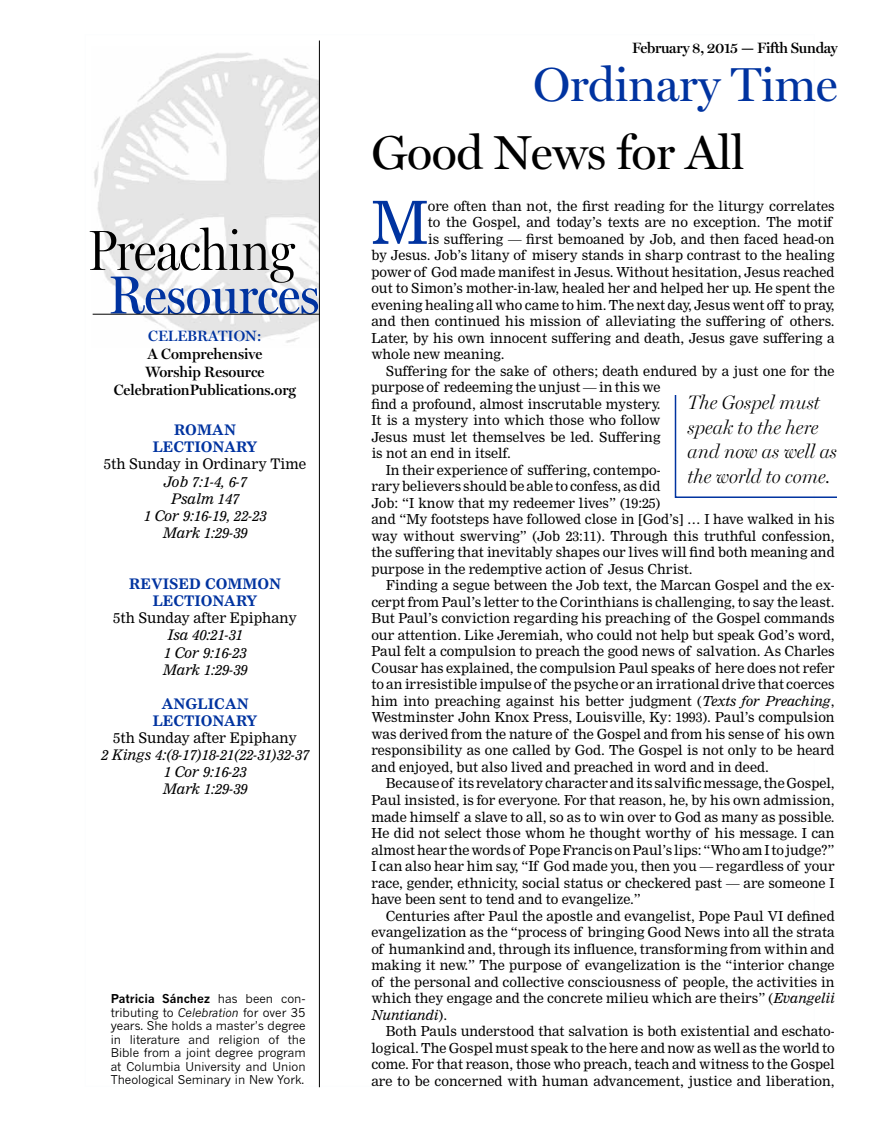
<style>
.page{position:relative;width:891px;height:1121px;background:#fff}
.page>*{position:absolute;margin:0;border:0;box-sizing:border-box;transform-origin:0 0}
.t1{font:58.2px "Nimrod";color:#0033a0}
.t2{font:48px "Miller Display";letter-spacing:-.01em;color:#000}
.t3{font:48px "Miller Display";letter-spacing:-.01em;color:#0033a0}
.t4{font:italic 300 19.5px/24.8px "Miller Display";color:#000}
.t5{font:600 15px/18px "Miller Display";color:#000;text-align:center}
.t6{font:600 15px "Miller Display";letter-spacing:-.02em;color:#000}
.t7{font:600 15px "Miller Display";color:#0033a0}
.t8{font:italic 14.25px/17.1px "Nimrod";color:#000;text-align:center}
.t9{font:14.25px "Nimrod";color:#000}
.t10{font:700 14.25px/17.1px "Nimrod";color:#0033a0;text-align:center}
.t11{font:13.5px "Nimrod";color:#000}
.t12{font:italic 13.5px "Nimrod";color:#000}
.t13{font:12px/13.5px "News Gothic";color:#000;text-align:justify}
.s1{font-weight:700}
.s2{font-style:italic}
.s3{font-style:normal}
</style>
<div class="page">
<img style="left:92px;top:46px;width:227px;height:301px">
<svg style="left:90px;top:227px;width:228px;height:87px"></svg>
<hr style="left:93px;top:314px;width:226px;height:1px;background:#000">
<hr style="left:319px;top:40px;width:1px;height:1047px;background:#000">
<svg style="left:674px;top:395px;width:163px;height:103px"></svg>
<p class="t7" style="left:148px;top:327px;width:115px">CELEBRATION:</p>
<p class="t5" style="left:114px;top:345px;width:184px">A Comprehensive<br>Worship Resource<br>CelebrationPublications.org</p>
<p class="t10" style="left:153px;top:421px;width:106px">ROMAN<br>LECTIONARY</p>
<p class="t9" style="left:104px;top:455px;width:204px">5th Sunday in Ordinary Time</p>
<p class="t8" style="left:144px;top:473px;width:124px">Job 7:1-4, 6-7<br>Psalm 147<br>1 Cor 9:16-19, 22-23<br>Mark 1:29-39</p>
<p class="t10" style="left:129px;top:575px;width:154px">REVISED COMMON<br>LECTIONARY</p>
<p class="t9" style="left:113px;top:609px;width:185px">5th Sunday after Epiphany</p>
<p class="t8" style="left:163px;top:627px;width:86px">Isa 40:21-31<br>1 Cor 9:16-23<br>Mark 1:29-39</p>
<p class="t10" style="left:153px;top:695px;width:106px">ANGLICAN<br>LECTIONARY</p>
<p class="t9" style="left:113px;top:729px;width:185px">5th Sunday after Epiphany</p>
<p class="t8" style="left:101px;top:746px;width:209px">2 Kings 4:(8-17)18-21(22-31)32-37<br>1 Cor 9:16-23<br>Mark 1:29-39</p>
<p class="t13" style="left:111px;top:991px;width:197px"><span class="s1">Patricia Sánchez</span> has been con&shy;tributing to <span class="s2">Celebration</span> for over 35 years. She holds a master’s degree in literature and religion of the Bible from a joint degree program at Columbia University and Union Theological Seminary in New York.</p>
<p class="t6" style="left:632px;top:39px;width:207px">February 8, 2015 — Fifth Sunday</p>
<h2 class="t3" style="left:533px;top:56px;width:306px">Ordinary Time</h2>
<h2 class="t2" style="left:371px;top:124px;width:375px">Good News for All</h2>
<h1 class="t1" style="left:371px;top:188px;width:58px">M</h1>
<p class="t11" style="left:428px;top:198px;width:408px">ore often than not, the first reading for the liturgy correlates</p>
<p class="t11" style="left:428px;top:214px;width:406px">to the Gospel, and today’s texts are no exception. The motif</p>
<p class="t11" style="left:428px;top:231px;width:408px">is suffering — first bemoaned by Job, and then faced head-on</p>
<p class="t11" style="left:371px;top:247px;width:465px">by Jesus. Job’s litany of misery stands in sharp contrast to the healing</p>
<p class="t11" style="left:371px;top:264px;width:465px">power of God made manifest in Jesus. Without hesitation, Jesus reached</p>
<p class="t11" style="left:371px;top:280px;width:465px">out to Simon’s mother-in-law, healed her and helped her up. He spent the</p>
<p class="t11" style="left:371px;top:297px;width:465px">evening healing all who came to him. The next day, Jesus went off to pray,</p>
<p class="t11" style="left:371px;top:313px;width:465px">and then continued his mission of alleviating the suffering of others.</p>
<p class="t11" style="left:371px;top:330px;width:465px">Later, by his own innocent suffering and death, Jesus gave suffering a</p>
<p class="t11" style="left:371px;top:346px;width:135px">whole new meaning.</p>
<p class="t11" style="left:386px;top:363px;width:450px">Suffering for the sake of others; death endured by a just one for the</p>
<p class="t11" style="left:371px;top:379px;width:291px">purpose of redeeming the unjust — in this we</p>
<p class="t11" style="left:371px;top:396px;width:291px">find a profound, almost inscrutable mystery.</p>
<p class="t11" style="left:371px;top:412px;width:291px">It is a mystery into which those who follow</p>
<p class="t11" style="left:371px;top:429px;width:291px">Jesus must let themselves be led. Suffering</p>
<p class="t11" style="left:371px;top:445px;width:141px">is not an end in itself.</p>
<p class="t11" style="left:386px;top:462px;width:276px">In their experience of suffering, contempo-</p>
<p class="t11" style="left:371px;top:478px;width:291px">rary believers should be able to confess, as did</p>
<p class="t11" style="left:371px;top:495px;width:291px">Job: “I know that my redeemer lives” (19:25)</p>
<p class="t11" style="left:371px;top:511px;width:465px">and “My footsteps have followed close in [God’s] … I have walked in his</p>
<p class="t11" style="left:371px;top:528px;width:465px">way without swerving” (Job 23:11). Through this truthful confession,</p>
<p class="t11" style="left:371px;top:544px;width:465px">the suffering that inevitably shapes our lives will find both meaning and</p>
<p class="t11" style="left:371px;top:561px;width:323px">purpose in the redemptive action of Jesus Christ.</p>
<p class="t11" style="left:386px;top:577px;width:450px">Finding a segue between the Job text, the Marcan Gospel and the ex-</p>
<p class="t11" style="left:371px;top:594px;width:465px">cerpt from Paul’s letter to the Corinthians is challenging, to say the least.</p>
<p class="t11" style="left:371px;top:610px;width:465px">But Paul’s conviction regarding his preaching of the Gospel commands</p>
<p class="t11" style="left:371px;top:627px;width:465px">our attention. Like Jeremiah, who could not help but speak God’s word,</p>
<p class="t11" style="left:371px;top:643px;width:465px">Paul felt a compulsion to preach the good news of salvation. As Charles</p>
<p class="t11" style="left:371px;top:660px;width:465px">Cousar has explained, the compulsion Paul speaks of here does not refer</p>
<p class="t11" style="left:371px;top:676px;width:465px">to an irresistible impulse of the psyche or an irrational drive that coerces</p>
<p class="t11" style="left:371px;top:693px;width:465px">him into preaching against his better judgment (<span class="s2">Texts for Preaching</span>,</p>
<p class="t11" style="left:371px;top:709px;width:465px">Westminster John Knox Press, Louisville, Ky: 1993). Paul’s compulsion</p>
<p class="t11" style="left:371px;top:726px;width:465px">was derived from the nature of the Gospel and from his sense of his own</p>
<p class="t11" style="left:371px;top:742px;width:465px">responsibility as one called by God. The Gospel is not only to be heard</p>
<p class="t11" style="left:371px;top:759px;width:399px">and enjoyed, but also lived and preached in word and in deed.</p>
<p class="t11" style="left:386px;top:775px;width:450px">Because of its revelatory character and its salvific message, the Gospel,</p>
<p class="t11" style="left:371px;top:792px;width:465px">Paul insisted, is for everyone. For that reason, he, by his own admission,</p>
<p class="t11" style="left:371px;top:808px;width:465px">made himself a slave to all, so as to win over to God as many as possible.</p>
<p class="t11" style="left:371px;top:825px;width:465px">He did not select those whom he thought worthy of his message. I can</p>
<p class="t11" style="left:371px;top:841px;width:465px">almost hear the words of Pope Francis on Paul’s lips: “Who am I to judge?”</p>
<p class="t11" style="left:371px;top:858px;width:465px">I can also hear him say, “If God made you, then you — regardless of your</p>
<p class="t11" style="left:371px;top:874px;width:465px">race, gender, ethnicity, social status or checkered past — are someone I</p>
<p class="t11" style="left:371px;top:891px;width:271px">have been sent to tend and to evangelize.”</p>
<p class="t11" style="left:386px;top:907px;width:450px">Centuries after Paul the apostle and evangelist, Pope Paul VI defined</p>
<p class="t11" style="left:371px;top:924px;width:465px">evangelization as the “process of bringing Good News into all the strata</p>
<p class="t11" style="left:371px;top:940px;width:465px">of humankind and, through its influence, transforming from within and</p>
<p class="t11" style="left:371px;top:957px;width:465px">making it new.” The purpose of evangelization is the “interior change</p>
<p class="t11" style="left:371px;top:973px;width:465px">of the personal and collective consciousness of people, the activities in</p>
<p class="t11" style="left:371px;top:990px;width:465px">which they engage and the concrete milieu which are theirs” (<span class="s2">Evangelii</span></p>
<p class="t12" style="left:371px;top:1006px;width:77px">Nuntiandi<span class="s3">).</span></p>
<p class="t11" style="left:386px;top:1023px;width:450px">Both Pauls understood that salvation is both existential and eschato-</p>
<p class="t11" style="left:371px;top:1039px;width:465px">logical. The Gospel must speak to the here and now as well as the world to</p>
<p class="t11" style="left:371px;top:1056px;width:465px">come. For that reason, those who preach, teach and witness to the Gospel</p>
<p class="t11" style="left:371px;top:1072px;width:465px">are to be concerned with human advancement, justice and liberation,</p>
<h3 class="t4" style="left:687px;top:390px;width:151px">The Gospel must speak to the here and now as well as the world to come.</h3>
</div>
